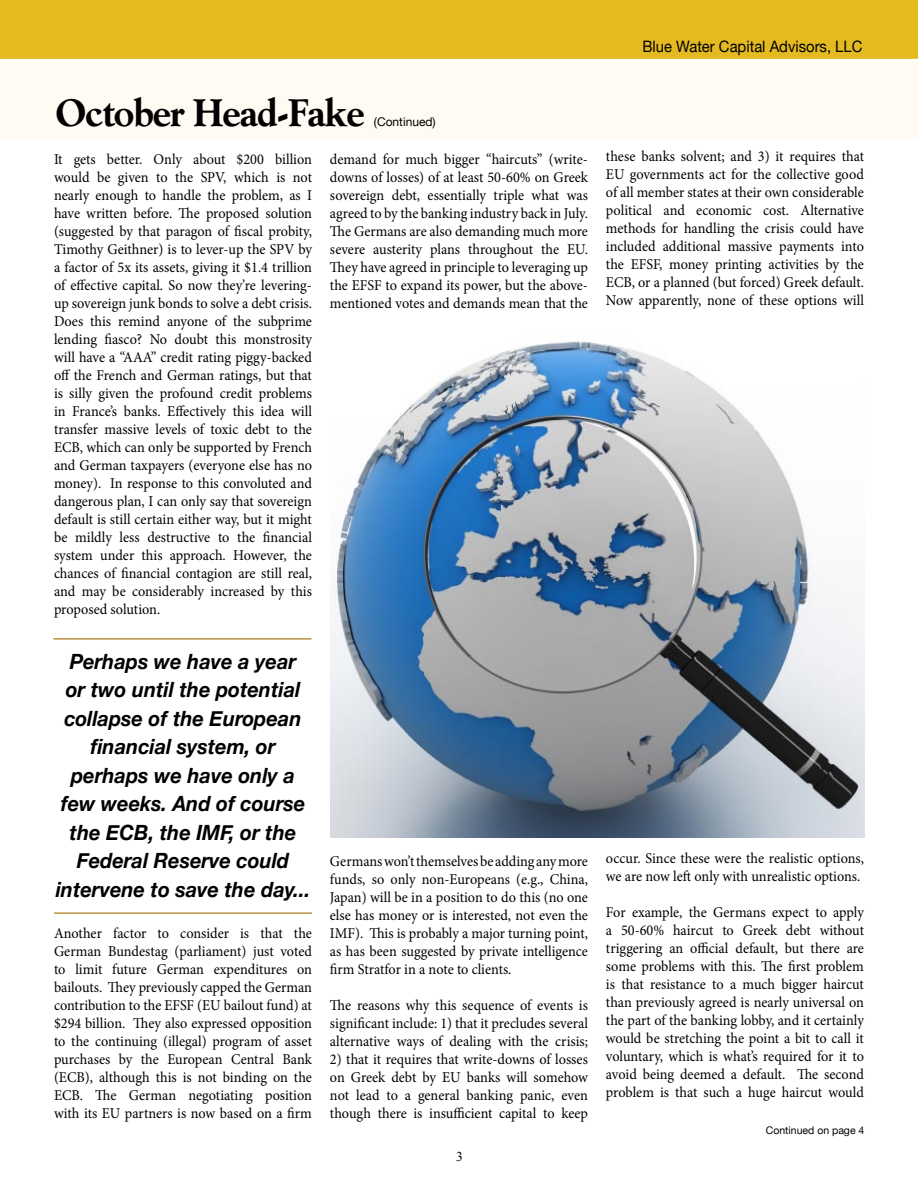
<style>
.page{position:relative;width:918px;height:1188px;background:#fff}
.page>*{position:absolute;margin:0;border:0;box-sizing:border-box;transform-origin:0 0}
.t1{font:800 39px "Goudy";letter-spacing:-.03em;color:#000;scale:.95 1}
.t2{font:italic 700 21px/28.5px "Helvetica Neue";color:#000;text-align:center;scale:.95 1}
.t3{font:15.75px "Helvetica Neue";color:#000;scale:.94 1}
.t4{font:15px/18px "Minion Pro";color:#000;text-align:justify;scale:.95 1}
.t5{font:13.5px "Times New Roman";color:#000}
.t6{font:12px "Helvetica Neue";color:#000}
.t7{font:10.5px "Helvetica Neue";color:#000}
</style>
<div class="page">
<div style="left:0;top:0;width:918px;height:73px;background:#e5ba21"></div>
<div style="left:0;top:60px;width:918px;height:79px;background:#fffbf3"></div>
<hr style="left:0;top:59px;width:918px;height:3px;background:#fff">
<img style="left:330px;top:341px;width:535px;height:496px">
<hr style="left:53px;top:638px;width:258px;height:2px;background:#bb9243">
<hr style="left:54px;top:912px;width:258px;height:2px;background:#bb9243">
<h1 class="t1" style="left:56px;top:90px;width:327px">October Head-Fake</h1>
<p class="t6" style="left:374px;top:115px;width:63px">(Continued)</p>
<p class="t4" style="left:54px;top:151px;width:273px">It gets better. Only about $200 billion would be given to the SPV, which is not nearly enough to handle the problem, as I have written before. The proposed solution (suggested by that paragon of fiscal probity, Timothy Geithner) is to lever-up the SPV by a factor of 5x its assets, giving it $1.4 trillion of effective capital. So now they’re levering&shy;up sovereign junk bonds to solve a debt crisis.<br>Does this remind anyone of the subprime lending fiasco? No doubt this monstrosity will have a “AAA” credit rating piggy-backed off the French and German ratings, but that is silly given the profound credit problems in France’s banks. Effectively this idea will transfer massive levels of toxic debt to the ECB, which can only be supported by French and German taxpayers (everyone else has no money). In response to this convoluted and dangerous plan, I can only say that sovereign default is still certain either way, but it might be mildly less destructive to the financial system under this approach. However, the chances of financial contagion are still real, and may be considerably increased by this proposed solution.</p>
<h2 class="t2" style="left:56px;top:647px;width:269px">Perhaps we have a year<br>or two until the potential collapse of the European financial system, or perhaps we have only a few weeks. And of course the ECB, the IMF, or the<br>Federal Reserve could intervene to save the day...</h2>
<p class="t4" style="left:54px;top:925px;width:273px">Another factor to consider is that the German Bundestag (parliament) just voted to limit future German expenditures on bailouts. They previously capped the German contribution to the EFSF (EU bailout fund) at $294 billion. They also expressed opposition to the continuing (illegal) program of asset purchases by the European Central Bank (ECB), although this is not binding on the ECB. The German negotiating position with its EU partners is now based on a firm</p>
<p class="t4" style="left:330px;top:151px;width:273px">demand for much bigger “haircuts” (write&shy;downs of losses) of at least 50-60% on Greek sovereign debt, essentially triple what was agreed to by the banking industry back in July.<br>The Germans are also demanding much more severe austerity plans throughout the EU.<br>They have agreed in principle to leveraging up the EFSF to expand its power, but the above&shy;mentioned votes and demands mean that the</p>
<p class="t4" style="left:330px;top:853px;width:273px">Germans won’t themselves be adding any more funds, so only non-Europeans (e.g., China, Japan) will be in a position to do this (no one else has money or is interested, not even the IMF). This is probably a major turning point, as has been suggested by private intelligence firm Stratfor in a note to clients.</p>
<p class="t4" style="left:330px;top:997px;width:273px">The reasons why this sequence of events is significant include: 1) that it precludes several alternative ways of dealing with the crisis;</p>
<p class="t4" style="left:330px;top:1051px;width:273px">2) that it requires that write-downs of losses on Greek debt by EU banks will somehow not lead to a general banking panic, even though there is insufficient capital to keep</p>
<p class="t5" style="left:456px;top:1147px;width:8px">3</p>
<p class="t3" style="left:642px;top:37px;width:235px">Blue Water Capital Advisors, LLC</p>
<p class="t4" style="left:606px;top:148px;width:273px">these banks solvent; and 3) it requires that EU governments act for the collective good of all member states at their own considerable political and economic cost. Alternative methods for handling the crisis could have included additional massive payments into the EFSF, money printing activities by the ECB, or a planned (but forced) Greek default.<br>Now apparently, none of these options will</p>
<p class="t4" style="left:606px;top:850px;width:273px">occur. Since these were the realistic options, we are now left only with unrealistic options.</p>
<p class="t4" style="left:606px;top:904px;width:273px">For example, the Germans expect to apply a 50-60% haircut to Greek debt without triggering an official default, but there are some problems with this. The first problem is that resistance to a much bigger haircut than previously agreed is nearly universal on the part of the banking lobby, and it certainly would be stretching the point a bit to call it voluntary, which is what’s required for it to avoid being deemed a default. The second problem is that such a huge haircut would</p>
<p class="t7" style="left:766px;top:1124px;width:100px">Continued on page 4</p>
</div>
